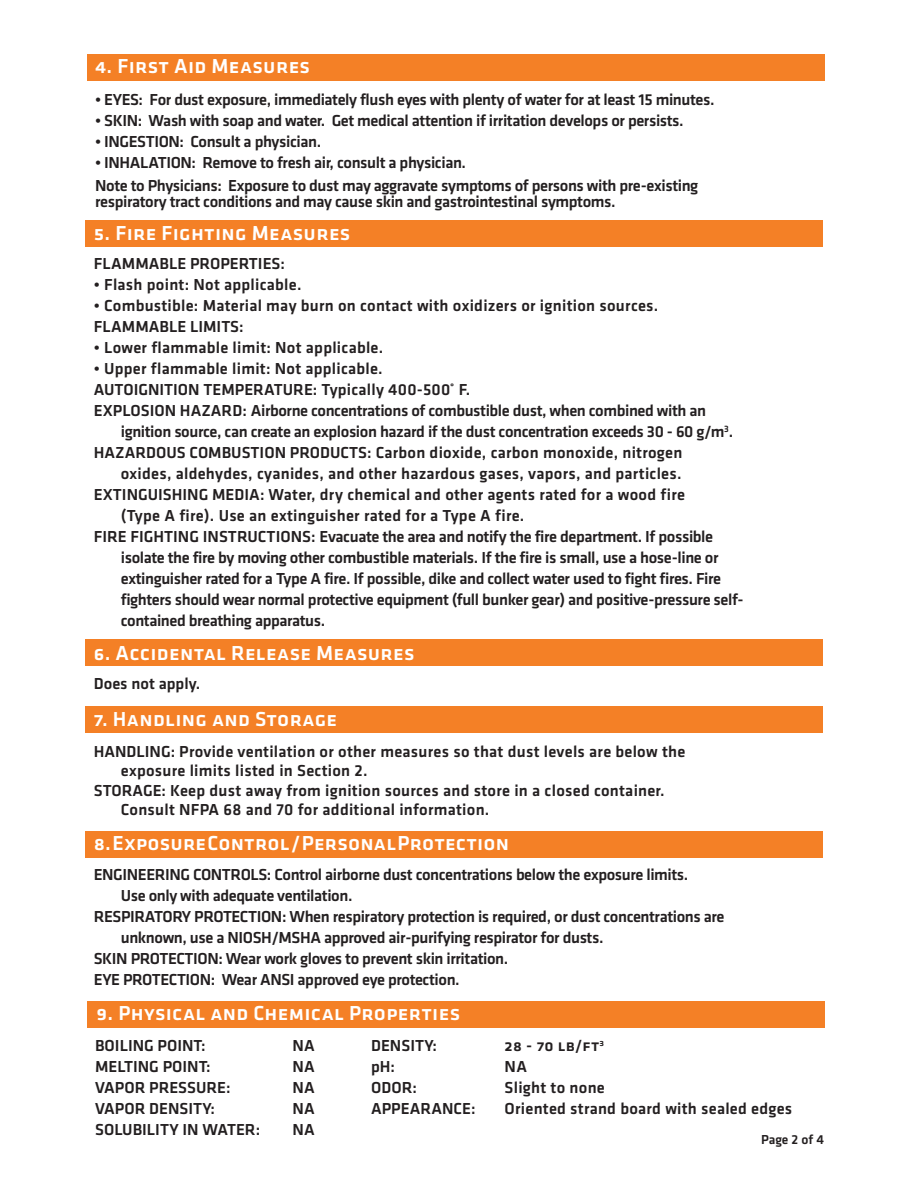
<style>
.page{position:relative;width:918px;height:1188px;background:#fff}
.page>*{position:absolute;margin:0;border:0;box-sizing:border-box;transform-origin:0 0}
.new_subs{font:500 21px "Klavika";letter-spacing:.015em;color:#fff}
.bullet{font:500 16.5px "Klavika";letter-spacing:-.025em;color:#231f20}
.bullet-2{font:500 16.5px "Klavika";letter-spacing:.015em;color:#231f20}
.text{font:500 16.5px/16.5px "Klavika";letter-spacing:-.015em;color:#231f20}
.bullet-3{font:500 16.5px "Klavika";color:#231f20}
.text-2{font:500 16.5px/19.5px "Klavika";letter-spacing:.015em;color:#231f20}
.t1{font:500 13.5px "Klavika";color:#231f20}
</style>
<div class="page">
<div style="left:86px;top:220px;width:737px;height:28px;background:#f48026"></div>
<div style="left:86px;top:639px;width:737px;height:27px;background:#f48026"></div>
<div style="left:86px;top:706px;width:737px;height:28px;background:#f48026"></div>
<div style="left:86px;top:831px;width:737px;height:27px;background:#f48026"></div>
<div style="left:87px;top:1001px;width:737px;height:27px;background:#f48026"></div>
<div style="left:87px;top:54px;width:737px;height:27px;background:#f48026"></div>
<p class="new_subs" style="left:95px;top:52px;width:216px">4. First Aid Measures</p>
<p class="bullet" style="left:95px;top:88px;width:621px">• EYES: For dust exposure, immediately flush eyes with plenty of water for at least 15 minutes.</p>
<p class="bullet" style="left:95px;top:109px;width:590px">• SKIN: Wash with soap and water. Get medical attention if irritation develops or persists.</p>
<p class="bullet" style="left:95px;top:130px;width:228px">• INGESTION: Consult a physician.</p>
<p class="bullet" style="left:95px;top:151px;width:373px">• INHALATION: Remove to fresh air, consult a physician.</p>
<p class="text" style="left:95px;top:176px;width:605px">Note to Physicians: Exposure to dust may aggravate symptoms of persons with pre-existing respiratory tract conditions and may cause skin and gastrointestinal symptoms.</p>
<p class="new_subs" style="left:94px;top:218px;width:258px">5. Fire Fighting Measures</p>
<p class="bullet-3" style="left:94px;top:252px;width:193px">FLAMMABLE PROPERTIES:</p>
<p class="bullet-2" style="left:94px;top:273px;width:209px">• Flash point: Not applicable.</p>
<p class="bullet-2" style="left:94px;top:294px;width:566px">• Combustible: Material may burn on contact with oxidizers or ignition sources.</p>
<p class="bullet-3" style="left:94px;top:315px;width:151px">FLAMMABLE LIMITS:</p>
<p class="bullet-2" style="left:94px;top:336px;width:291px">• Lower flammable limit: Not applicable.</p>
<p class="bullet-2" style="left:94px;top:357px;width:291px">• Upper flammable limit: Not applicable.</p>
<p class="bullet-3" style="left:94px;top:378px;width:378px">AUTOIGNITION TEMPERATURE: Typically 400-500˚ F.</p>
<p class="bullet" style="left:94px;top:399px;width:614px">EXPLOSION HAZARD: Airborne concentrations of combustible dust, when combined with an</p>
<p class="bullet" style="left:121px;top:420px;width:614px">ignition source, can create an explosion hazard if the dust concentration exceeds 30 - 60 g/m<sup>3</sup>.</p>
<p class="bullet-2" style="left:94px;top:441px;width:590px">HAZARDOUS COMBUSTION PRODUCTS: Carbon dioxide, carbon monoxide, nitrogen</p>
<p class="bullet-2" style="left:121px;top:462px;width:562px">oxides, aldehydes, cyanides, and other hazardous gases, vapors, and particles.</p>
<p class="bullet-2" style="left:94px;top:483px;width:593px">EXTINGUISHING MEDIA: Water, dry chemical and other agents rated for a wood fire</p>
<p class="bullet-2" style="left:121px;top:504px;width:405px">(Type A fire). Use an extinguisher rated for a Type A fire.</p>
<p class="bullet" style="left:94px;top:525px;width:621px">FIRE FIGHTING INSTRUCTIONS: Evacuate the area and notify the fire department. If possible</p>
<p class="bullet" style="left:121px;top:546px;width:599px">isolate the fire by moving other combustible materials. If the fire is small, use a hose-line or</p>
<p class="bullet" style="left:121px;top:567px;width:602px">extinguisher rated for a Type A fire. If possible, dike and collect water used to fight fires. Fire</p>
<p class="bullet" style="left:121px;top:588px;width:624px">fighters should wear normal protective equipment (full bunker gear) and positive-pressure self-</p>
<p class="bullet" style="left:121px;top:609px;width:206px">contained breathing apparatus.</p>
<p class="new_subs" style="left:94px;top:638px;width:322px">6. Accidental Release Measures</p>
<p class="bullet" style="left:94px;top:672px;width:108px">Does not apply.</p>
<p class="new_subs" style="left:94px;top:704px;width:245px">7. Handling and Storage</p>
<p class="text" style="left:94px;top:743px;width:593px">HANDLING: Provide ventilation or other measures so that dust levels are below the</p>
<p class="text-2" style="left:121px;top:761px;width:248px">exposure limits listed in Section 2.</p>
<p class="text-2" style="left:121px;top:780px;width:545px;text-indent:-27px">STORAGE: Keep dust away from ignition sources and store in a closed container.<br>Consult NFPA 68 and 70 for additional information.</p>
<p class="new_subs" style="left:94px;top:829px;width:417px">8. Exposure Control / Personal Protection</p>
<p class="bullet" style="left:94px;top:863px;width:596px">ENGINEERING CONTROLS: Control airborne dust concentrations below the exposure limits.</p>
<p class="bullet" style="left:121px;top:884px;width:233px">Use only with adequate ventilation.</p>
<p class="bullet" style="left:94px;top:905px;width:632px">RESPIRATORY PROTECTION: When respiratory protection is required, or dust concentrations are</p>
<p class="bullet" style="left:121px;top:926px;width:484px">unknown, use a NIOSH/MSHA approved air-purifying respirator for dusts.</p>
<p class="bullet" style="left:94px;top:947px;width:416px">SKIN PROTECTION: Wear work gloves to prevent skin irritation.</p>
<p class="bullet" style="left:94px;top:968px;width:367px">EYE PROTECTION: Wear ANSI approved eye protection.</p>
<p class="new_subs" style="left:97px;top:999px;width:365px">9. Physical and Chemical Properties</p>
<p class="bullet-3" style="left:95px;top:1034px;width:112px">BOILING POINT:</p>
<p class="bullet" style="left:292px;top:1034px;width:24px">NA</p>
<p class="bullet-3" style="left:371px;top:1034px;width:67px">DENSITY:</p>
<p class="bullet" style="left:505px;top:1034px;width:101px">28 - 70 lb/ft<sup>3</sup></p>
<p class="bullet-3" style="left:95px;top:1055px;width:117px">MELTING POINT:</p>
<p class="bullet" style="left:292px;top:1055px;width:24px">NA</p>
<p class="bullet" style="left:371px;top:1055px;width:26px">pH:</p>
<p class="bullet" style="left:505px;top:1055px;width:24px">NA</p>
<p class="bullet-3" style="left:95px;top:1076px;width:137px">VAPOR PRESSURE:</p>
<p class="bullet" style="left:292px;top:1076px;width:24px">NA</p>
<p class="bullet" style="left:371px;top:1076px;width:47px">ODOR:</p>
<p class="bullet" style="left:505px;top:1076px;width:102px">Slight to none</p>
<p class="bullet-3" style="left:95px;top:1097px;width:121px">VAPOR DENSITY:</p>
<p class="bullet" style="left:292px;top:1097px;width:24px">NA</p>
<p class="bullet-3" style="left:371px;top:1097px;width:106px">APPEARANCE:</p>
<p class="bullet" style="left:505px;top:1097px;width:289px">Oriented strand board with sealed edges</p>
<p class="bullet-3" style="left:95px;top:1118px;width:167px">SOLUBILITY IN WATER:</p>
<p class="bullet" style="left:292px;top:1118px;width:24px">NA</p>
<p class="t1" style="left:761px;top:1131px;width:65px">Page 2 of 4</p>
</div>
